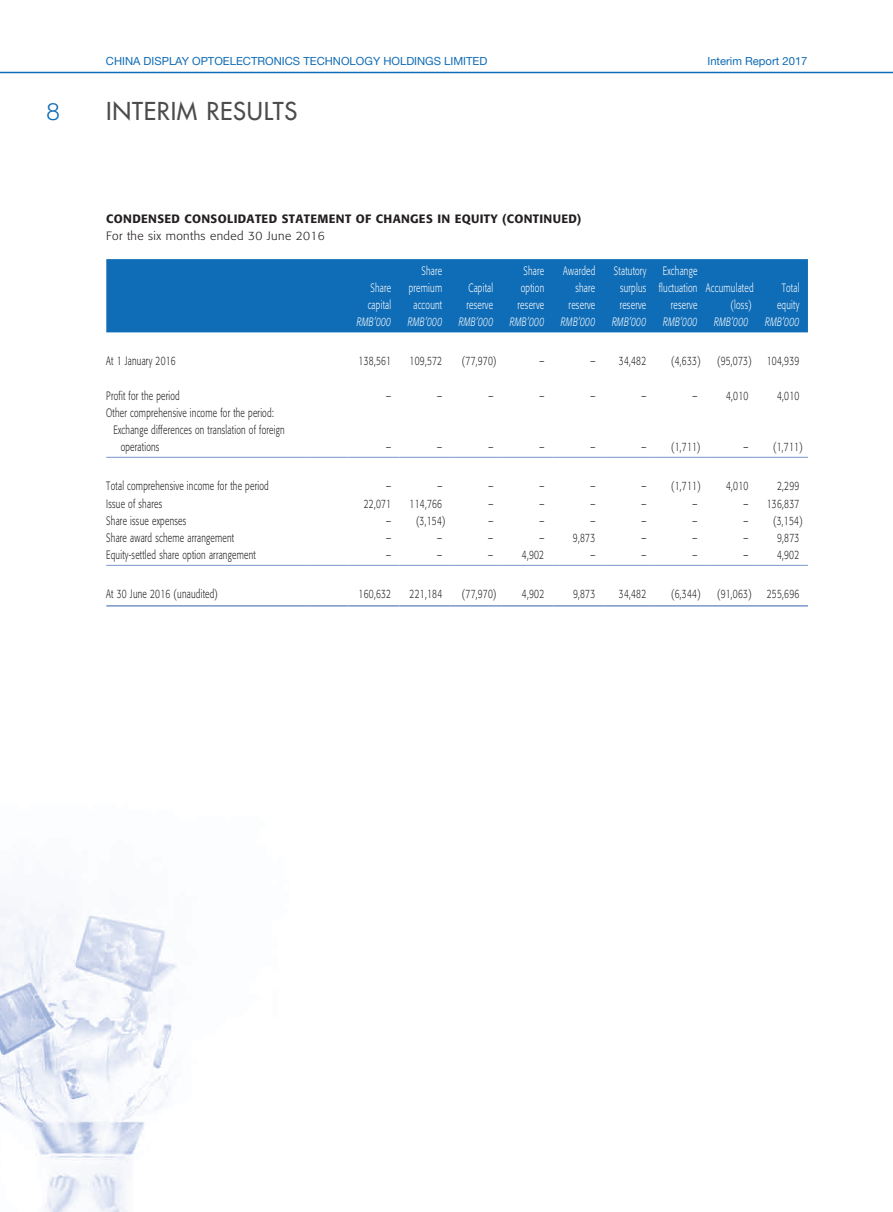
<style>
.page{position:relative;width:893px;height:1212px;background:#fff}
.page>*{position:absolute;margin:0;border:0;box-sizing:border-box;transform-origin:0 0}
.t1{font:500 24px "Futura Std";letter-spacing:.03em;color:#4b4c4d}
.t2{font:300 24px "Helvetica Neue LT Std";color:#0f6cb6}
.t3{font:300 12px "Formata";letter-spacing:.03em;color:#231f20;scale:.7 1}
.t4{font:300 12px/17.2px "Formata";letter-spacing:.03em;color:#fff;text-align:right;scale:.7 1}
.t5{font:italic 300 12px "Formata";letter-spacing:.03em;color:#fff;scale:.7 1}
.t6{font:500 12px "Formata";letter-spacing:.03em;color:#231f20}
.t7{font:300 12px "Formata";letter-spacing:.03em;color:#231f20}
.t8{font:11.25px "Helvetica Neue LT Std";color:#0f6cb6}
</style>
<div class="page">
<img style="left:0;top:71px;width:893px;height:1141px">
<hr style="left:0;top:72px;width:893px;height:1px;background:#0f6cb6">
<div style="left:106px;top:259px;width:702px;height:73px;background:#0f6cb6"></div>
<hr style="left:106px;top:457px;width:200px;height:1px;background:#7796cd">
<hr style="left:306px;top:457px;width:43px;height:1px;background:#7796cd">
<hr style="left:349px;top:457px;width:51px;height:1px;background:#7796cd">
<hr style="left:400px;top:457px;width:51px;height:1px;background:#7796cd">
<hr style="left:451px;top:457px;width:51px;height:1px;background:#7796cd">
<hr style="left:502px;top:457px;width:51px;height:1px;background:#7796cd">
<hr style="left:553px;top:457px;width:51px;height:1px;background:#7796cd">
<hr style="left:604px;top:457px;width:51px;height:1px;background:#7796cd">
<hr style="left:655px;top:457px;width:51px;height:1px;background:#7796cd">
<hr style="left:706px;top:457px;width:51px;height:1px;background:#7796cd">
<hr style="left:757px;top:457px;width:51px;height:1px;background:#7796cd">
<hr style="left:106px;top:565px;width:200px;height:1px;background:#7796cd">
<hr style="left:306px;top:565px;width:43px;height:1px;background:#7796cd">
<hr style="left:349px;top:565px;width:51px;height:1px;background:#7796cd">
<hr style="left:400px;top:565px;width:51px;height:1px;background:#7796cd">
<hr style="left:451px;top:565px;width:51px;height:1px;background:#7796cd">
<hr style="left:502px;top:565px;width:51px;height:1px;background:#7796cd">
<hr style="left:553px;top:565px;width:51px;height:1px;background:#7796cd">
<hr style="left:604px;top:565px;width:51px;height:1px;background:#7796cd">
<hr style="left:655px;top:565px;width:51px;height:1px;background:#7796cd">
<hr style="left:706px;top:565px;width:51px;height:1px;background:#7796cd">
<hr style="left:757px;top:565px;width:51px;height:1px;background:#7796cd">
<hr style="left:106px;top:605px;width:200px;height:2px;background:#7796cd">
<hr style="left:306px;top:605px;width:43px;height:2px;background:#7796cd">
<hr style="left:349px;top:605px;width:51px;height:2px;background:#7796cd">
<hr style="left:400px;top:605px;width:51px;height:2px;background:#7796cd">
<hr style="left:451px;top:605px;width:51px;height:2px;background:#7796cd">
<hr style="left:502px;top:605px;width:51px;height:2px;background:#7796cd">
<hr style="left:553px;top:605px;width:51px;height:2px;background:#7796cd">
<hr style="left:604px;top:605px;width:51px;height:2px;background:#7796cd">
<hr style="left:655px;top:605px;width:51px;height:2px;background:#7796cd">
<hr style="left:706px;top:605px;width:51px;height:2px;background:#7796cd">
<hr style="left:757px;top:605px;width:51px;height:2px;background:#7796cd">
<p class="t8" style="left:106px;top:54px;width:379px">CHINA DISPLAY OPTOELECTRONICS TECHNOLOGY HOLDINGS LIMITED</p>
<p class="t8" style="left:707px;top:54px;width:102px">I NTERIM REPORT 2017</p>
<h1 class="t2" style="left:46px;top:97px;width:15px">8</h1>
<h1 class="t1" style="left:106px;top:96px;width:193px">INTERIM RESULTS</h1>
<p class="t6" style="left:106px;top:211px;width:477px">CONDENSED CONSOLIDATED STATEMENT OF CHANGES IN EQUITY (CONTINUED)</p>
<p class="t7" style="left:106px;top:229px;width:220px">For the six months ended 30 June 2016</p>
<p class="t4" style="left:368px;top:279px;width:35px;text-align:left">Share capital</p>
<p class="t4" style="left:409px;top:262px;width:49px">Share premium account</p>
<p class="t4" style="left:467px;top:279px;width:40px;text-align:left">Capital reserve</p>
<p class="t4" style="left:518px;top:262px;width:40px;text-align:center">Share option reserve</p>
<p class="t4" style="left:563px;top:262px;width:47px">Awarded share reserve</p>
<p class="t4" style="left:614px;top:262px;width:48px;text-align:center">Statutory surplus reserve</p>
<p class="t4" style="left:659px;top:262px;width:57px">Exchange fluctuation reserve</p>
<p class="t4" style="left:706px;top:279px;width:70px">Accumulated (loss)</p>
<p class="t4" style="left:777px;top:279px;width:34px;text-align:center">Total equity</p>
<p class="t5" style="left:357px;top:315px;width:51px">RMB’000</p>
<p class="t5" style="left:408px;top:315px;width:51px">RMB’000</p>
<p class="t5" style="left:459px;top:315px;width:51px">RMB’000</p>
<p class="t5" style="left:510px;top:315px;width:51px">RMB’000</p>
<p class="t5" style="left:561px;top:315px;width:51px">RMB’000</p>
<p class="t5" style="left:612px;top:315px;width:51px">RMB’000</p>
<p class="t5" style="left:663px;top:315px;width:51px">RMB’000</p>
<p class="t5" style="left:714px;top:315px;width:51px">RMB’000</p>
<p class="t5" style="left:765px;top:315px;width:51px">RMB’000</p>
<p class="t3" style="left:106px;top:354px;width:101px">At 1 January 2016</p>
<p class="t3" style="left:359px;top:354px;width:48px">138,561</p>
<p class="t3" style="left:410px;top:354px;width:48px">109,572</p>
<p class="t3" style="left:462px;top:354px;width:51px">(77,970)</p>
<p class="t3" style="left:539px;top:354px;width:8px">–</p>
<p class="t3" style="left:590px;top:354px;width:81px">– 34,482</p>
<p class="t3" style="left:671px;top:354px;width:44px">(4,633)</p>
<p class="t3" style="left:717px;top:354px;width:51px">(95,073)</p>
<p class="t3" style="left:767px;top:354px;width:48px">104,939</p>
<p class="t3" style="left:106px;top:388px;width:107px">Profit for the period</p>
<p class="t3" style="left:386px;top:388px;width:8px">–</p>
<p class="t3" style="left:437px;top:388px;width:8px">–</p>
<p class="t3" style="left:488px;top:388px;width:8px">–</p>
<p class="t3" style="left:539px;top:388px;width:8px">–</p>
<p class="t3" style="left:590px;top:388px;width:8px">–</p>
<p class="t3" style="left:641px;top:388px;width:8px">–</p>
<p class="t3" style="left:692px;top:388px;width:81px">– 4,010</p>
<p class="t3" style="left:777px;top:388px;width:33px">4,010</p>
<p class="t3" style="left:106px;top:406px;width:241px">Other comprehensive income for the period:</p>
<p class="t3" style="left:113px;top:423px;width:246px">Exchange differences on translation of foreign</p>
<p class="t3" style="left:121px;top:440px;width:57px">operations</p>
<p class="t3" style="left:386px;top:440px;width:8px">–</p>
<p class="t3" style="left:437px;top:440px;width:8px">–</p>
<p class="t3" style="left:488px;top:440px;width:8px">–</p>
<p class="t3" style="left:539px;top:440px;width:8px">–</p>
<p class="t3" style="left:590px;top:440px;width:8px">–</p>
<p class="t3" style="left:641px;top:440px;width:86px">– (1,711)</p>
<p class="t3" style="left:743px;top:440px;width:86px">– (1,711)</p>
<p class="t3" style="left:106px;top:479px;width:234px">Total comprehensive income for the period</p>
<p class="t3" style="left:386px;top:479px;width:8px">–</p>
<p class="t3" style="left:437px;top:479px;width:8px">–</p>
<p class="t3" style="left:488px;top:479px;width:8px">–</p>
<p class="t3" style="left:539px;top:479px;width:8px">–</p>
<p class="t3" style="left:590px;top:479px;width:8px">–</p>
<p class="t3" style="left:641px;top:479px;width:86px">– (1,711)</p>
<p class="t3" style="left:726px;top:479px;width:33px">4,010</p>
<p class="t3" style="left:777px;top:479px;width:33px">2,299</p>
<p class="t3" style="left:106px;top:496px;width:81px">Issue of shares</p>
<p class="t3" style="left:364px;top:496px;width:41px">22,071</p>
<p class="t3" style="left:410px;top:496px;width:48px">114,766</p>
<p class="t3" style="left:488px;top:496px;width:8px">–</p>
<p class="t3" style="left:539px;top:496px;width:8px">–</p>
<p class="t3" style="left:590px;top:496px;width:8px">–</p>
<p class="t3" style="left:641px;top:496px;width:8px">–</p>
<p class="t3" style="left:692px;top:496px;width:8px">–</p>
<p class="t3" style="left:743px;top:496px;width:81px">– 136,837</p>
<p class="t3" style="left:106px;top:514px;width:116px">Share issue expenses</p>
<p class="t3" style="left:386px;top:514px;width:86px">– (3,154)</p>
<p class="t3" style="left:488px;top:514px;width:8px">–</p>
<p class="t3" style="left:539px;top:514px;width:8px">–</p>
<p class="t3" style="left:590px;top:514px;width:8px">–</p>
<p class="t3" style="left:641px;top:514px;width:8px">–</p>
<p class="t3" style="left:692px;top:514px;width:8px">–</p>
<p class="t3" style="left:743px;top:514px;width:86px">– (3,154)</p>
<p class="t3" style="left:106px;top:531px;width:184px">Share award scheme arrangement</p>
<p class="t3" style="left:386px;top:531px;width:8px">–</p>
<p class="t3" style="left:437px;top:531px;width:8px">–</p>
<p class="t3" style="left:488px;top:531px;width:8px">–</p>
<p class="t3" style="left:539px;top:531px;width:81px">– 9,873</p>
<p class="t3" style="left:641px;top:531px;width:8px">–</p>
<p class="t3" style="left:692px;top:531px;width:8px">–</p>
<p class="t3" style="left:743px;top:531px;width:81px">– 9,873</p>
<p class="t3" style="left:106px;top:548px;width:215px">Equity-settled share option arrangement</p>
<p class="t3" style="left:386px;top:548px;width:8px">–</p>
<p class="t3" style="left:437px;top:548px;width:8px">–</p>
<p class="t3" style="left:488px;top:548px;width:81px">– 4,902</p>
<p class="t3" style="left:590px;top:548px;width:8px">–</p>
<p class="t3" style="left:641px;top:548px;width:8px">–</p>
<p class="t3" style="left:692px;top:548px;width:8px">–</p>
<p class="t3" style="left:743px;top:548px;width:81px">– 4,902</p>
<p class="t3" style="left:106px;top:587px;width:161px">At 30 June 2016 (unaudited)</p>
<p class="t3" style="left:359px;top:587px;width:48px">160,632</p>
<p class="t3" style="left:410px;top:587px;width:48px">221,184</p>
<p class="t3" style="left:462px;top:587px;width:51px">(77,970)</p>
<p class="t3" style="left:522px;top:587px;width:33px">4,902</p>
<p class="t3" style="left:573px;top:587px;width:33px">9,873</p>
<p class="t3" style="left:619px;top:587px;width:41px">34,482</p>
<p class="t3" style="left:671px;top:587px;width:44px">(6,344)</p>
<p class="t3" style="left:717px;top:587px;width:51px">(91,063)</p>
<p class="t3" style="left:767px;top:587px;width:48px">255,696</p>
</div>
